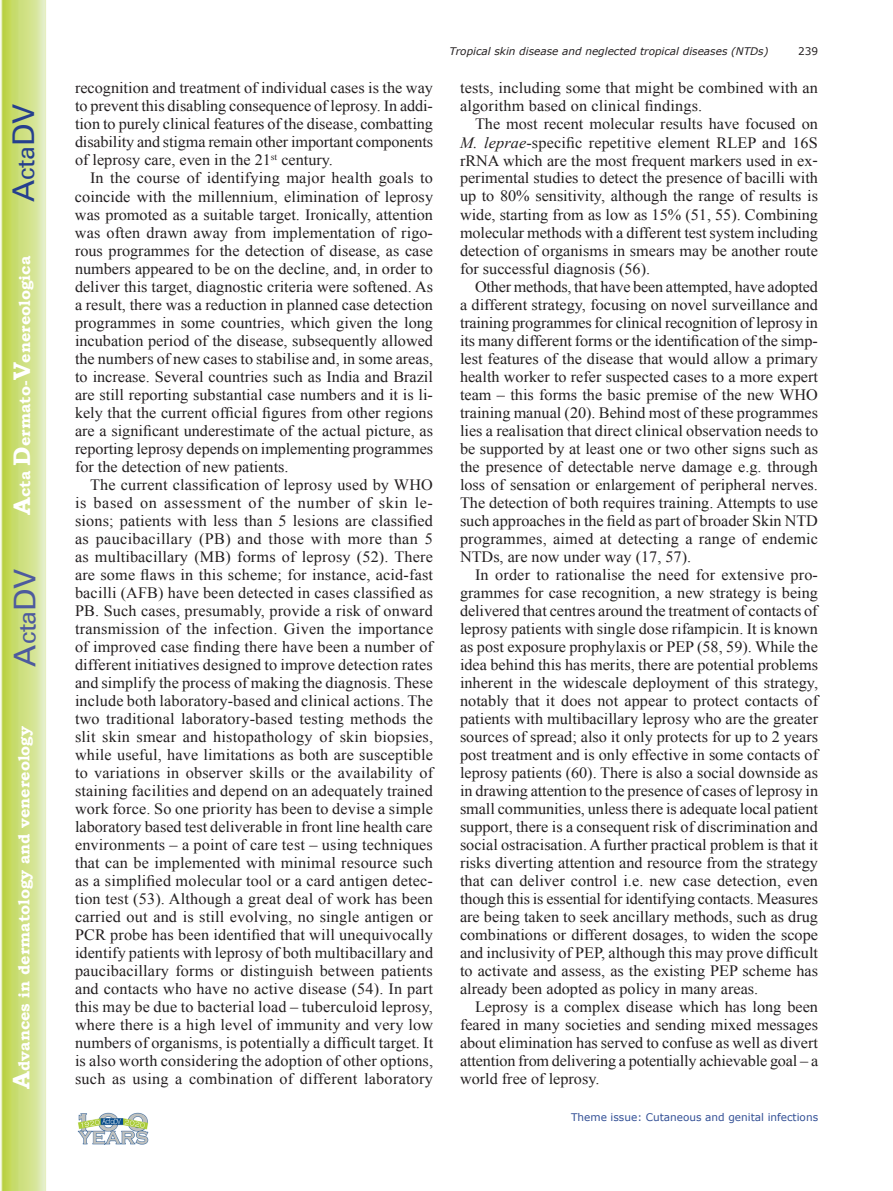
<style>
.page{position:relative;width:893px;height:1191px;background:#fff}
.page>*{position:absolute;margin:0;border:0;box-sizing:border-box;transform-origin:0 0}
.t1{font:30px "Univers";color:#4d5a9e}
.t2{font:30px "Univers";color:#253f8e}
.t3{font:15.75px/18px "Times New Roman";color:#231f20;text-align:justify}
.t4{font:700 15.75px "Bookman Old Style";color:#fff}
.t5{font:italic 10.5px "Verdana";color:#231f20}
.t6{font:10.5px "Verdana";color:#324f95}
.t7{font:10.5px "Verdana";color:#231f20}
.s1{font-size:24px}
.s2{font-style:italic}
</style>
<div class="page">
<svg style="left:1px;top:0;width:45px;height:1191px;background:#cfe084"></svg>
<img style="left:78px;top:1113px;width:70px;height:31px">
<h1 class="t2" style="left:6px;top:202px;width:100px;rotate:-90deg">A<span class="s1">cta</span>DV</h1>
<p class="t4" style="left:15px;top:515px;width:260px;rotate:-90deg"><span class="s1">A</span>cta <span class="s1">D</span>ermato-<span class="s1">V</span>enereologica</p>
<h1 class="t1" style="left:7px;top:666px;width:100px;rotate:-90deg">A<span class="s1">cta</span>DV</h1>
<p class="t4" style="left:15px;top:1088px;width:364px;rotate:-90deg"><span class="s1">A</span>dvances in dermatology and venereology</p>
<p class="t3" style="left:75px;top:79px;width:360px">recognition and treatment of individual cases is the way to prevent this disabling consequence of leprosy. In addi&shy;tion to purely clinical features of the disease, combatting disability and stigma remain other important components of leprosy care, even in the 21<sup>st</sup> century.</p>
<p class="t3" style="left:75px;top:169px;width:360px;text-indent:15px">In the course of identifying major health goals to coincide with the millennium, elimination of leprosy was promoted as a suitable target. Ironically, attention was often drawn away from implementation of rigo&shy;rous programmes for the detection of disease, as case numbers appeared to be on the decline, and, in order to deliver this target, diagnostic criteria were softened. As a result, there was a reduction in planned case detection programmes in some countries, which given the long incubation period of the disease, subsequently allowed the numbers of new cases to stabilise and, in some areas, to increase. Several countries such as India and Brazil are still reporting substantial case numbers and it is li&shy;kely that the current official figures from other regions are a significant underestimate of the actual picture, as reporting leprosy depends on implementing programmes for the detection of new patients.</p>
<p class="t3" style="left:75px;top:475px;width:360px;text-indent:15px">The current classification of leprosy used by WHO is based on assessment of the number of skin le&shy;sions; patients with less than 5 lesions are classified as paucibacillary (PB) and those with more than 5 as multibacillary (MB) forms of leprosy (52). There are some flaws in this scheme; for instance, acid-fast bacilli (AFB) have been detected in cases classified as PB. Such cases, presumably, provide a risk of onward transmission of the infection. Given the importance of improved case finding there have been a number of different initiatives designed to improve detection rates and simplify the process of making the diagnosis. These include both laboratory-based and clinical actions. The two traditional laboratory-based testing methods the slit skin smear and histopathology of skin biopsies, while useful, have limitations as both are susceptible to variations in observer skills or the availability of staining facilities and depend on an adequately trained work force. So one priority has been to devise a simple laboratory based test deliverable in front line health care environments – a point of care test – using techniques that can be implemented with minimal resource such as a simplified molecular tool or a card antigen detec&shy;tion test (53). Although a great deal of work has been carried out and is still evolving, no single antigen or PCR probe has been identified that will unequivocally identify patients with leprosy of both multibacillary and paucibacillary forms or distinguish between patients and contacts who have no active disease (54). In part this may be due to bacterial load – tuberculoid leprosy, where there is a high level of immunity and very low numbers of organisms, is potentially a difficult target. It is also worth considering the adoption of other options, such as using a combination of different laboratory</p>
<p class="t5" style="left:449px;top:44px;width:321px">Tropical skin disease and neglected tropical diseases (NTDs)</p>
<p class="t7" style="left:798px;top:44px;width:22px">239</p>
<p class="t3" style="left:460px;top:79px;width:360px">tests, including some that might be combined with an algorithm based on clinical findings.</p>
<p class="t3" style="left:460px;top:115px;width:360px;text-indent:15px">The most recent molecular results have focused on <span class="s2">M. leprae</span>-specific repetitive element RLEP and 16S rRNA which are the most frequent markers used in ex&shy;perimental studies to detect the presence of bacilli with up to 80% sensitivity, although the range of results is wide, starting from as low as 15% (51, 55). Combining molecular methods with a different test system including detection of organisms in smears may be another route for successful diagnosis (56).</p>
<p class="t3" style="left:460px;top:277px;width:360px;text-indent:15px">Other methods, that have been attempted, have adopted a different strategy, focusing on novel surveillance and training programmes for clinical recognition of leprosy in its many different forms or the identification of the simp&shy;lest features of the disease that would allow a primary health worker to refer suspected cases to a more expert team – this forms the basic premise of the new WHO training manual (20). Behind most of these programmes lies a realisation that direct clinical observation needs to be supported by at least one or two other signs such as the presence of detectable nerve damage e.g. through loss of sensation or enlargement of peripheral nerves.<br>The detection of both requires training. Attempts to use such approaches in the field as part of broader Skin NTD programmes, aimed at detecting a range of endemic NTDs, are now under way (17, 57).</p>
<p class="t3" style="left:460px;top:565px;width:360px;text-indent:15px">In order to rationalise the need for extensive pro&shy;grammes for case recognition, a new strategy is being delivered that centres around the treatment of contacts of leprosy patients with single dose rifampicin. It is known as post exposure prophylaxis or PEP (58, 59). While the idea behind this has merits, there are potential problems inherent in the widescale deployment of this strategy, notably that it does not appear to protect contacts of patients with multibacillary leprosy who are the greater sources of spread; also it only protects for up to 2 years post treatment and is only effective in some contacts of leprosy patients (60). There is also a social downside as in drawing attention to the presence of cases of leprosy in small communities, unless there is adequate local patient support, there is a consequent risk of discrimination and social ostracisation. A further practical problem is that it risks diverting attention and resource from the strategy that can deliver control i.e. new case detection, even though this is essential for identifying contacts. Measures are being taken to seek ancillary methods, such as drug combinations or different dosages, to widen the scope and inclusivity of PEP, although this may prove difficult to activate and assess, as the existing PEP scheme has already been adopted as policy in many areas.</p>
<p class="t3" style="left:460px;top:997px;width:360px;text-indent:15px">Leprosy is a complex disease which has long been feared in many societies and sending mixed messages about elimination has served to confuse as well as divert attention from delivering a potentially achievable goal – a world free of leprosy.</p>
<p class="t6" style="left:571px;top:1110px;width:249px">Theme issue: Cutaneous and genital infections</p>
</div>
